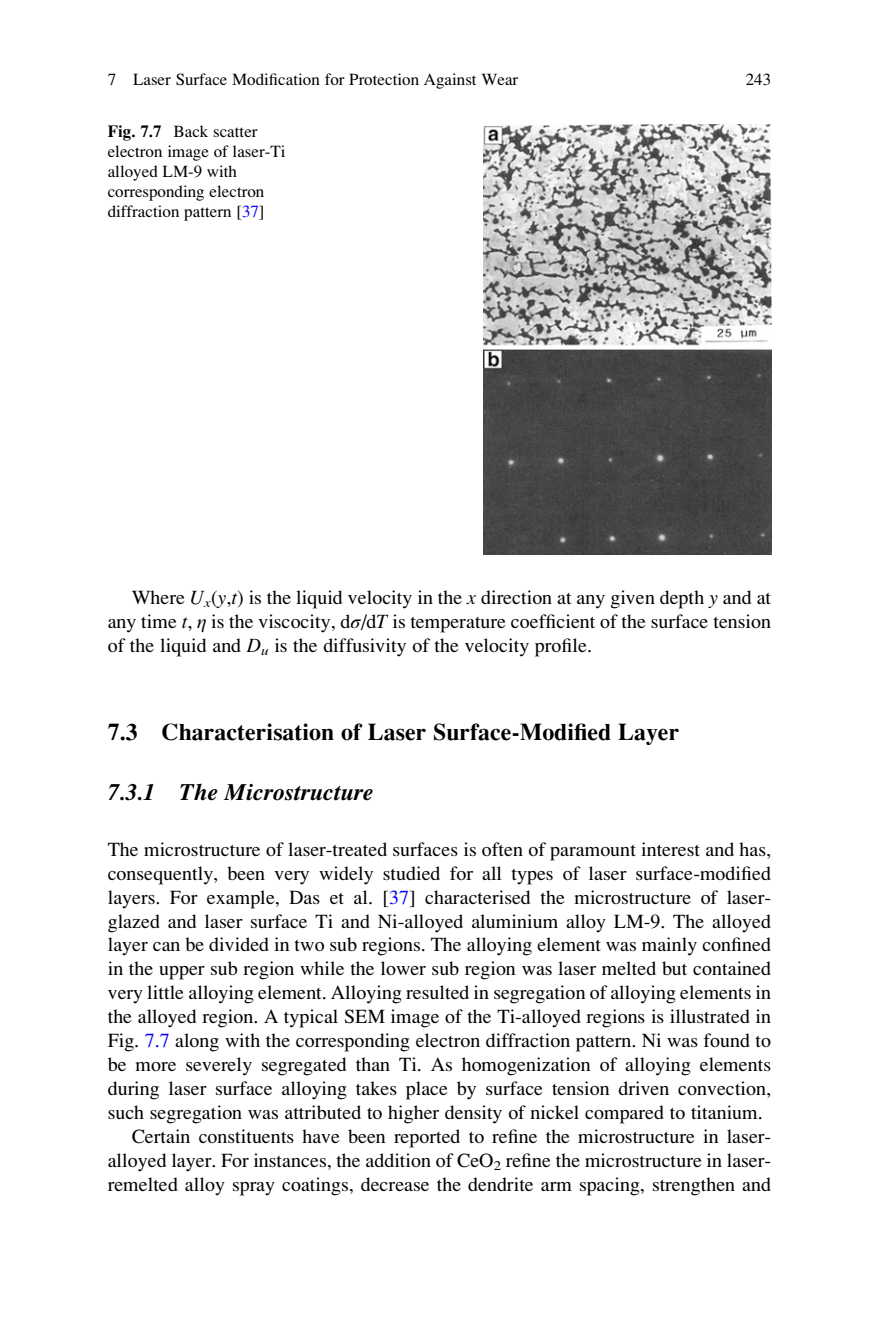
<style>
.page{position:relative;width:879px;height:1333px;background:#fff}
.page>*{position:absolute;margin:0;border:0;box-sizing:border-box;transform-origin:0 0}
.t1{font:24px "Adv P6960";color:#000}
.t2{font:24px "Adv P6965";color:#000}
.t3{font:20px/23.8px "Adv P6975";color:#000;text-align:justify}
.t4{font:17px/20px "Adv P6975";color:#000}
.s1{font-family:"Adv P6960"}
.s2{color:#00f}
.s3{font-family:"Adv P696 A"}
.s4{font-family:"Adv O Tdd 3 b 7348.I"}
</style>
<div class="page">
<img style="left:484px;top:125px;width:287px;height:429px">
<p class="t4" style="left:108px;top:71px;width:412px">7 Laser Surface Modification for Protection Against Wear</p>
<p class="t4" style="left:746px;top:71px;width:27px">243</p>
<p class="t4" style="left:108px;top:123px;width:179px"><span class="s1">Fig. 7.7</span> Back scatter electron image of laser-Ti alloyed LM-9 with corresponding electron diffraction pattern [<span class="s2">37</span>]</p>
<p class="t3" style="left:108px;top:587px;width:665px;text-indent:24px">Where <span class="s3">U</span><sub>x</sub>(<span class="s3">y</span>,<span class="s3">t</span>) is the liquid velocity in the <span class="s3">x</span> direction at any given depth <span class="s3">y</span> and at any time <span class="s3">t</span>, <span class="s4">η</span> is the viscocity, d<span class="s4">σ</span>/d<span class="s3">T</span> is temperature coefficient of the surface tension of the liquid and <span class="s3">D</span><sub>u</sub> is the diffusivity of the velocity profile.</p>
<p class="t1" style="left:108px;top:724px;width:573px">7.3 Characterisation of Laser Surface-Modified Layer</p>
<p class="t2" style="left:108px;top:783px;width:267px">7.3.1 The Microstructure</p>
<p class="t3" style="left:108px;top:839px;width:665px">The microstructure of laser-treated surfaces is often of paramount interest and has,</p>
<p class="t3" style="left:108px;top:863px;width:665px">consequently, been very widely studied for all types of laser surface-modified</p>
<p class="t3" style="left:108px;top:887px;width:665px">layers. For example, Das et al. [<span class="s2">37</span>] characterised the microstructure of laser-</p>
<p class="t3" style="left:108px;top:910px;width:665px">glazed and laser surface Ti and Ni-alloyed aluminium alloy LM-9. The alloyed</p>
<p class="t3" style="left:108px;top:934px;width:665px">layer can be divided in two sub regions. The alloying element was mainly confined</p>
<p class="t3" style="left:108px;top:958px;width:665px">in the upper sub region while the lower sub region was laser melted but contained</p>
<p class="t3" style="left:108px;top:982px;width:665px">very little alloying element. Alloying resulted in segregation of alloying elements in</p>
<p class="t3" style="left:108px;top:1006px;width:665px">the alloyed region. A typical SEM image of the Ti-alloyed regions is illustrated in</p>
<p class="t3" style="left:108px;top:1030px;width:665px">Fig. <span class="s2">7.7</span> along with the corresponding electron diffraction pattern. Ni was found to</p>
<p class="t3" style="left:108px;top:1054px;width:665px">be more severely segregated than Ti. As homogenization of alloying elements</p>
<p class="t3" style="left:108px;top:1078px;width:665px">during laser surface alloying takes place by surface tension driven convection,</p>
<p class="t3" style="left:108px;top:1102px;width:656px">such segregation was attributed to higher density of nickel compared to titanium.</p>
<p class="t3" style="left:132px;top:1126px;width:641px">Certain constituents have been reported to refine the microstructure in laser-</p>
<p class="t3" style="left:108px;top:1150px;width:665px">alloyed layer. For instances, the addition of CeO<sub>2</sub> refine the microstructure in laser-</p>
<p class="t3" style="left:108px;top:1174px;width:665px">remelted alloy spray coatings, decrease the dendrite arm spacing, strengthen and</p>
</div>
